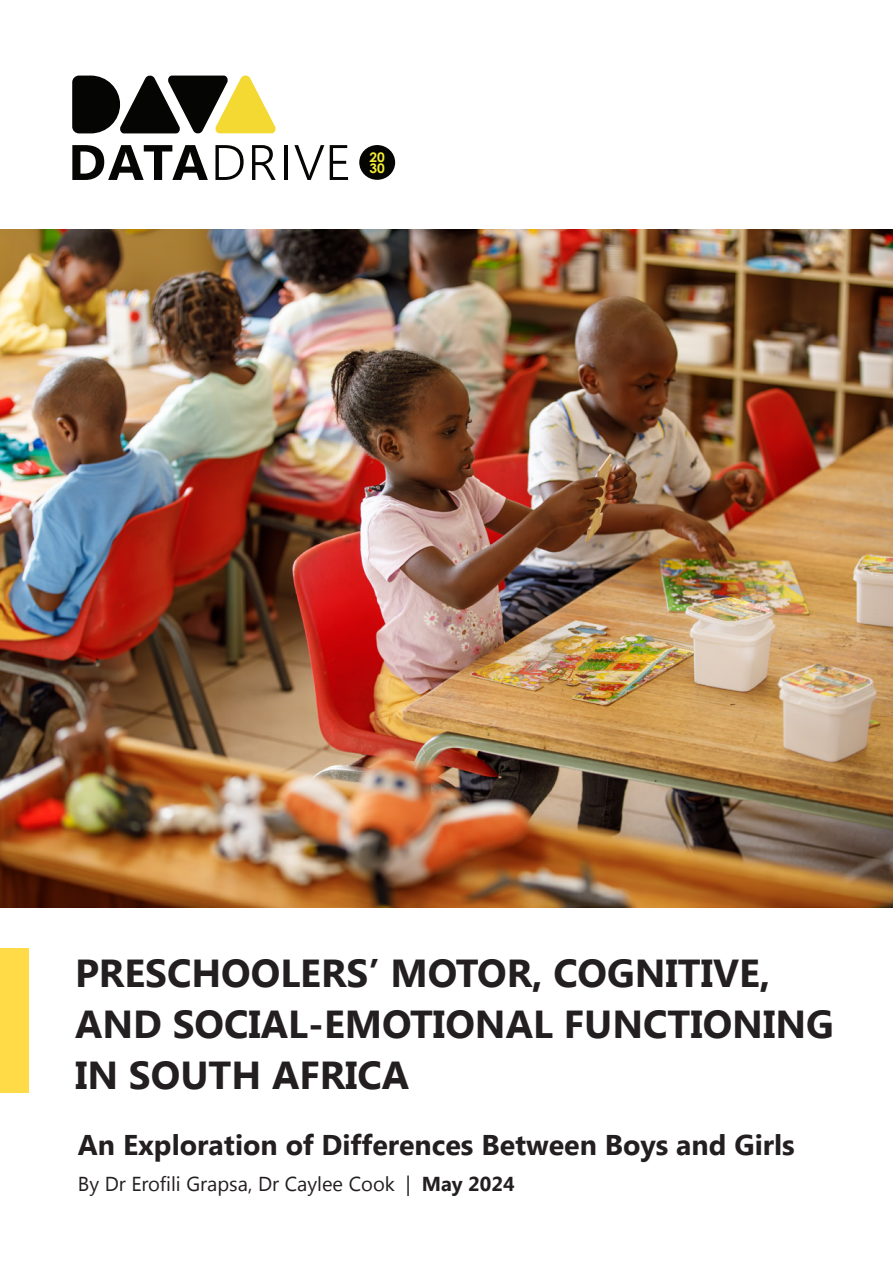
<style>
.page{position:relative;width:893px;height:1263px;background:#fff}
.page>*{position:absolute;margin:0;border:0;box-sizing:border-box;transform-origin:0 0}
.t1{font:700 39px/51px "Segoe UI";color:#231f20}
.t2{font:700 28.5px "Segoe UI";color:#231f20}
.t3{font:20.1px "Segoe UI";color:#231f20}
.t4{font:700 13.35px/10.8px "Century Gothic";color:#f4ed32}
.s1{font-weight:700}
</style>
<div class="page">
<svg style="left:72px;top:75px;width:204px;height:59px"></svg>
<svg style="left:72px;top:145px;width:136px;height:35px"></svg>
<svg style="left:215px;top:145px;width:29px;height:35px"></svg>
<svg style="left:252px;top:145px;width:24px;height:35px"></svg>
<hr style="left:284px;top:145px;width:4px;height:35px;background:#050504">
<svg style="left:294px;top:145px;width:30px;height:35px"></svg>
<svg style="left:330px;top:145px;width:18px;height:35px"></svg>
<div style="left:359px;top:145px;width:36px;height:35px;background:#050504;border-radius:50%"></div>
<img style="left:0;top:229px;width:893px;height:678px">
<div style="left:0;top:948px;width:28px;height:144px;background:#ffdc47"></div>
<p class="t4" style="left:370px;top:151px;width:17px">20<br>30</p>
<p class="t1" style="left:75px;top:945px;width:760px">PRESCHOOLERS’ MOTOR, COGNITIVE,<br>AND SOCIAL-EMOTIONAL FUNCTIONING<br>IN SOUTH AFRICA</p>
<p class="t2" style="left:78px;top:1125px;width:718px">An Exploration of Differences Between Boys and Girls</p>
<p class="t3" style="left:78px;top:1169px;width:438px">By Dr Erofili Grapsa, Dr Caylee Cook | <span class="s1">May 2024</span></p>
</div>
